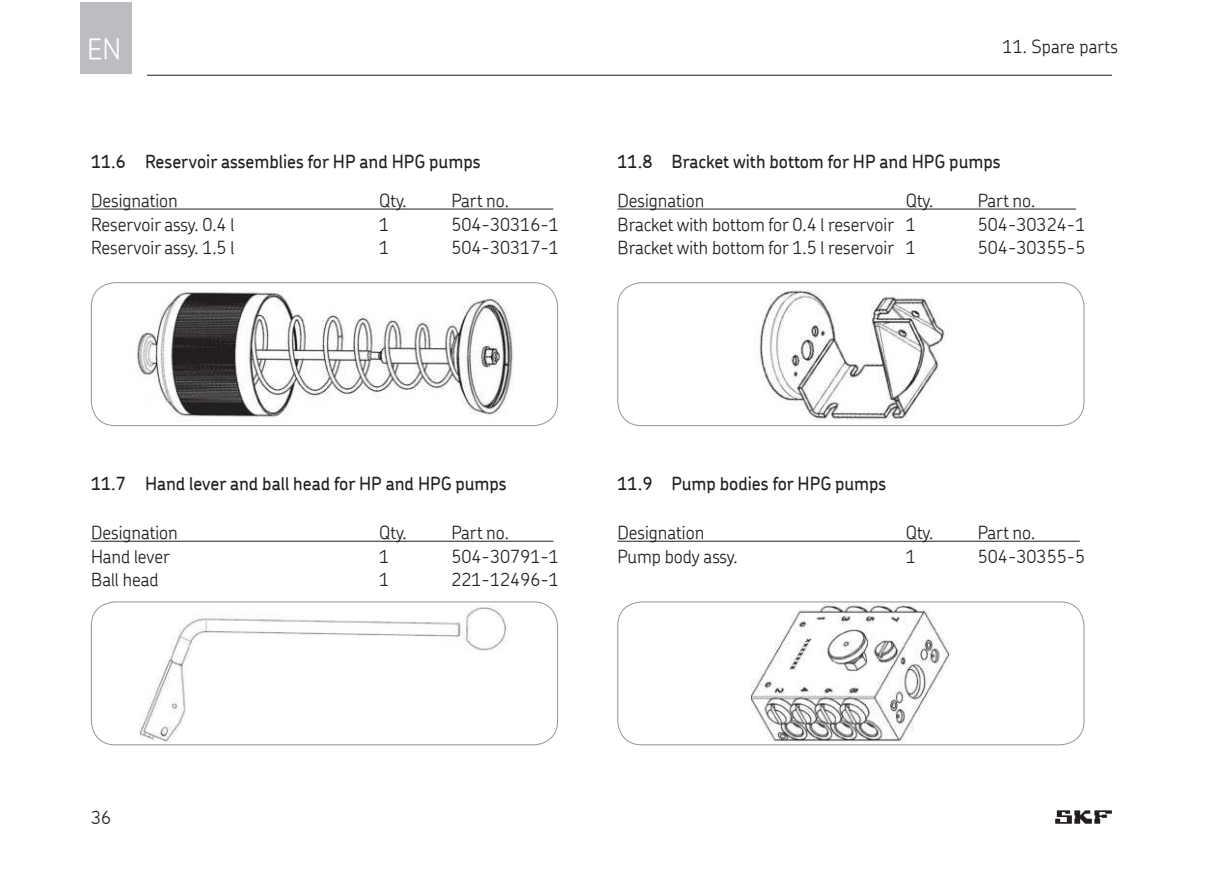
<style>
.page{position:relative;width:1225px;height:877px;background:#fff}
.page>*{position:absolute;margin:0;border:0;box-sizing:border-box;transform-origin:0 0}
.t1{font:300 28px "SKF Chevin";color:#fff}
.t2{font:300 18px "SKF Chevin";color:#231f20}
.t3{font:500 18px "SKF Chevin";color:#231f20}
</style>
<div class="page">
<svg style="left:1055px;top:810px;width:56px;height:13px"></svg>
<div style="left:80px;top:2px;width:52px;height:72px;background:#bcbdc0"></div>
<hr style="left:147px;top:75px;width:964px;height:1px;background:#231f20">
<hr style="left:91px;top:208px;width:462px;height:1px;background:#231f20">
<img style="left:137px;top:291px;width:377px;height:130px">
<div style="left:91px;top:282px;width:466px;height:143px;border:1px solid #939598;border-radius:24px"></div>
<hr style="left:91px;top:540px;width:462px;height:1px;background:#231f20">
<img style="left:140px;top:606px;width:369px;height:135px">
<div style="left:91px;top:601px;width:466px;height:143px;border:1px solid #939598;border-radius:24px"></div>
<hr style="left:617px;top:208px;width:458px;height:1px;background:#231f20">
<img style="left:758px;top:290px;width:187px;height:132px">
<div style="left:617px;top:282px;width:466px;height:143px;border:1px solid #939598;border-radius:24px"></div>
<hr style="left:617px;top:540px;width:462px;height:1px;background:#231f20">
<img style="left:751px;top:603px;width:199px;height:139px">
<div style="left:617px;top:601px;width:466px;height:143px;border:1px solid #939598;border-radius:24px"></div>
<h1 class="t1" style="left:87px;top:33px;width:35px">EN</h1>
<p class="t3" style="left:91px;top:153px;width:391px">11.6 Reservoir assemblies for HP and HPG pumps</p>
<p class="t2" style="left:91px;top:192px;width:88px">Designation</p>
<p class="t2" style="left:379px;top:192px;width:29px">Qty.</p>
<p class="t2" style="left:451px;top:192px;width:59px">Part no.</p>
<p class="t2" style="left:91px;top:215px;width:145px">Reservoir assy. 0.4 l</p>
<p class="t2" style="left:379px;top:215px;width:12px">1</p>
<p class="t2" style="left:451px;top:215px;width:109px">504-30316-1</p>
<p class="t2" style="left:91px;top:239px;width:145px">Reservoir assy. 1.5 l</p>
<p class="t2" style="left:379px;top:239px;width:12px">1</p>
<p class="t2" style="left:451px;top:239px;width:109px">504-30317-1</p>
<p class="t2" style="left:1002px;top:40px;width:117px">11. Spare parts</p>
<p class="t3" style="left:617px;top:153px;width:384px">11.8 Bracket with bottom for HP and HPG pumps</p>
<p class="t2" style="left:617px;top:192px;width:88px">Designation</p>
<p class="t2" style="left:905px;top:192px;width:29px">Qty.</p>
<p class="t2" style="left:977px;top:192px;width:59px">Part no.</p>
<p class="t2" style="left:617px;top:212px;width:300px">Bracket with bottom for 0.4 l reservoir 1</p>
<p class="t2" style="left:977px;top:212px;width:109px">504-30324-1</p>
<p class="t2" style="left:617px;top:236px;width:300px">Bracket with bottom for 1.5 l reservoir 1</p>
<p class="t2" style="left:977px;top:236px;width:109px">504-30355-5</p>
<p class="t3" style="left:91px;top:475px;width:417px">11.7 Hand lever and ball head for HP and HPG pumps</p>
<p class="t2" style="left:91px;top:524px;width:88px">Designation</p>
<p class="t2" style="left:379px;top:524px;width:29px">Qty.</p>
<p class="t2" style="left:451px;top:524px;width:59px">Part no.</p>
<p class="t2" style="left:91px;top:547px;width:80px">Hand lever</p>
<p class="t2" style="left:379px;top:547px;width:12px">1</p>
<p class="t2" style="left:451px;top:547px;width:109px">504-30791-1</p>
<p class="t2" style="left:91px;top:568px;width:69px">Ball head</p>
<p class="t2" style="left:379px;top:568px;width:12px">1</p>
<p class="t2" style="left:451px;top:568px;width:109px">221-12496-1</p>
<p class="t3" style="left:617px;top:475px;width:270px">11.9 Pump bodies for HPG pumps</p>
<p class="t2" style="left:617px;top:524px;width:88px">Designation</p>
<p class="t2" style="left:905px;top:524px;width:29px">Qty.</p>
<p class="t2" style="left:977px;top:524px;width:59px">Part no.</p>
<p class="t2" style="left:617px;top:547px;width:122px">Pump body assy.</p>
<p class="t2" style="left:905px;top:547px;width:12px">1</p>
<p class="t2" style="left:977px;top:547px;width:109px">504-30355-5</p>
<p class="t2" style="left:91px;top:808px;width:22px">36</p>
</div>
